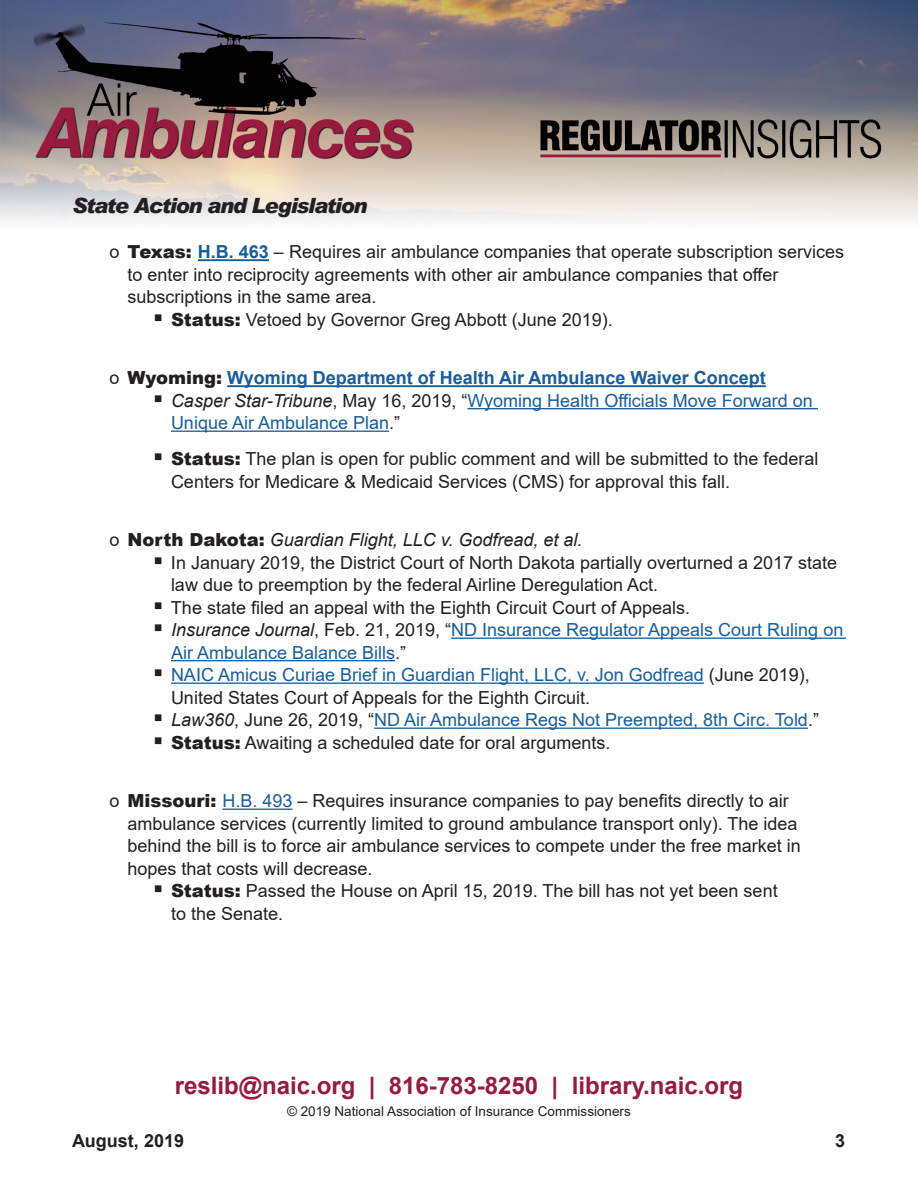
<style>
.page{position:relative;width:918px;height:1188px;background:#fff}
.page>*{position:absolute;margin:0;border:0;box-sizing:border-box;transform-origin:0 0}
.t1{font:700 24px "Arial";color:#981a3e}
.Headers{font:italic 900 21px "Arial";letter-spacing:-.055em;color:#231f20}
.Square_Bullet{font:18px/22.5px "Arial";color:#231f20}
.Open_Bullet{font:18px/22.5px "Arial";color:#231f20}
.Square_Bullet-2{font:18px/22.5px "Arial";color:#175d9e}
.Open_Bullet-2{font:700 18px "Arial";color:#175d9e}
.Open_Bullet-3{font:italic 18px "Arial";color:#231f20}
.t2{font:700 18px "Arial";color:#231f20}
.t3{font:13.5px "Arial";color:#231f20}
.s1{font-weight:900}
.s2{font-weight:700;color:#175d9e}
.s3{font-weight:400;color:#231f20}
.s4{font-weight:900;color:#231f20}
.s5{color:#231f20}
.s6{font-style:italic;color:#231f20}
.s7{font-style:normal}
.s8{font-weight:900;font-style:normal}
.s9{color:#175d9e}
</style>
<div class="page">
<img style="left:0;top:0;width:918px;height:809px">
<hr style="left:198px;top:259px;width:71px;height:2px;background:#175d9e">
<hr style="left:227px;top:385px;width:539px;height:2px;background:#175d9e">
<hr style="left:467px;top:408px;width:351px;height:1px;background:#175d9e">
<hr style="left:171px;top:431px;width:218px;height:1px;background:#175d9e">
<hr style="left:451px;top:638px;width:395px;height:1px;background:#175d9e">
<hr style="left:171px;top:660px;width:224px;height:1px;background:#175d9e">
<hr style="left:171px;top:683px;width:533px;height:1px;background:#175d9e">
<hr style="left:374px;top:728px;width:434px;height:1px;background:#175d9e">
<hr style="left:222px;top:809px;width:71px;height:1px;background:#175d9e">
<p class="Headers" style="left:72px;top:193px;width:297px">State Action and Legislation</p>
<p class="Open_Bullet" style="left:128px;top:241px;width:718px;text-indent:-18px">o <span class="s1">Texas:</span> <span class="s2">H.B. 463</span> – Requires air ambulance companies that operate subscription services to enter into reciprocity agreements with other air ambulance companies that offer subscriptions in the same area.</p>
<p class="Square_Bullet" style="left:153px;top:308px;width:461px">▪ <span class="s1">Status:</span> Vetoed by Governor Greg Abbott (June 2019).</p>
<p class="Open_Bullet-2" style="left:110px;top:365px;width:658px"><span class="s3">o</span> <span class="s4">Wyoming:</span> Wyoming Department of Health Air Ambulance Waiver Concept</p>
<p class="Square_Bullet-2" style="left:171px;top:389px;width:643px;text-indent:-18px"><span class="s5">▪</span> <span class="s6">Casper Star-Tribune</span><span class="s5">, May 16, 2019, “</span>Wyoming Health Officials Move Forward on<br>Unique Air Ambulance Plan<span class="s5">.”</span></p>
<p class="Square_Bullet" style="left:171px;top:448px;width:649px;text-indent:-18px">▪ <span class="s1">Status:</span> The plan is open for public comment and will be submitted to the federal<br>Centers for Medicare &amp; Medicaid Services (CMS) for approval this fall.</p>
<p class="Open_Bullet-3" style="left:110px;top:528px;width:475px"><span class="s7">o</span> <span class="s8">North Dakota:</span> Guardian Flight, LLC v. Godfread, et al.</p>
<p class="Square_Bullet" style="left:171px;top:551px;width:668px;text-indent:-18px">▪ In January 2019, the District Court of North Dakota partially overturned a 2017 state law due to preemption by the federal Airline Deregulation Act.</p>
<p class="Square_Bullet" style="left:153px;top:596px;width:539px">▪ The state filed an appeal with the Eighth Circuit Court of Appeals.</p>
<p class="Square_Bullet-2" style="left:171px;top:619px;width:674px;text-indent:-18px"><span class="s5">▪</span> <span class="s6">Insurance Journal</span><span class="s5">, Feb. 21, 2019, “</span>ND Insurance Regulator Appeals Court Ruling on<br>Air Ambulance Balance Bills<span class="s5">.”</span></p>
<p class="Square_Bullet" style="left:171px;top:664px;width:640px;text-indent:-18px">▪ <span class="s9">NAIC Amicus Curiae Brief in Guardian Flight, LLC, v. Jon Godfread</span> (June 2019),<br>United States Court of Appeals for the Eighth Circuit.</p>
<p class="Square_Bullet-2" style="left:153px;top:709px;width:668px"><span class="s5">▪</span> <span class="s6">Law360</span><span class="s5">, June 26, 2019, “</span>ND Air Ambulance Regs Not Preempted, 8th Circ. Told<span class="s5">.”</span></p>
<p class="Square_Bullet" style="left:153px;top:731px;width:459px">▪ <span class="s1">Status:</span> Awaiting a scheduled date for oral arguments.</p>
<p class="Open_Bullet" style="left:128px;top:790px;width:675px;text-indent:-18px">o <span class="s1">Missouri:</span> <span class="s9">H.B. 493</span> – Requires insurance companies to pay benefits directly to air ambulance services (currently limited to ground ambulance transport only). The idea behind the bill is to force air ambulance services to compete under the free market in hopes that costs will decrease.</p>
<p class="Square_Bullet" style="left:171px;top:880px;width:608px;text-indent:-18px">▪ <span class="s1">Status:</span> Passed the House on April 15, 2019. The bill has not yet been sent to the Senate.</p>
<h1 class="t1" style="left:175px;top:1068px;width:570px">reslib@naic.org | 816-783-8250 | library.naic.org</h1>
<p class="t3" style="left:287px;top:1102px;width:345px">© 2019 National Association of Insurance Commissioners</p>
<p class="t2" style="left:72px;top:1128px;width:114px">August, 2019</p>
<p class="t2" style="left:835px;top:1128px;width:12px">3</p>
</div>
